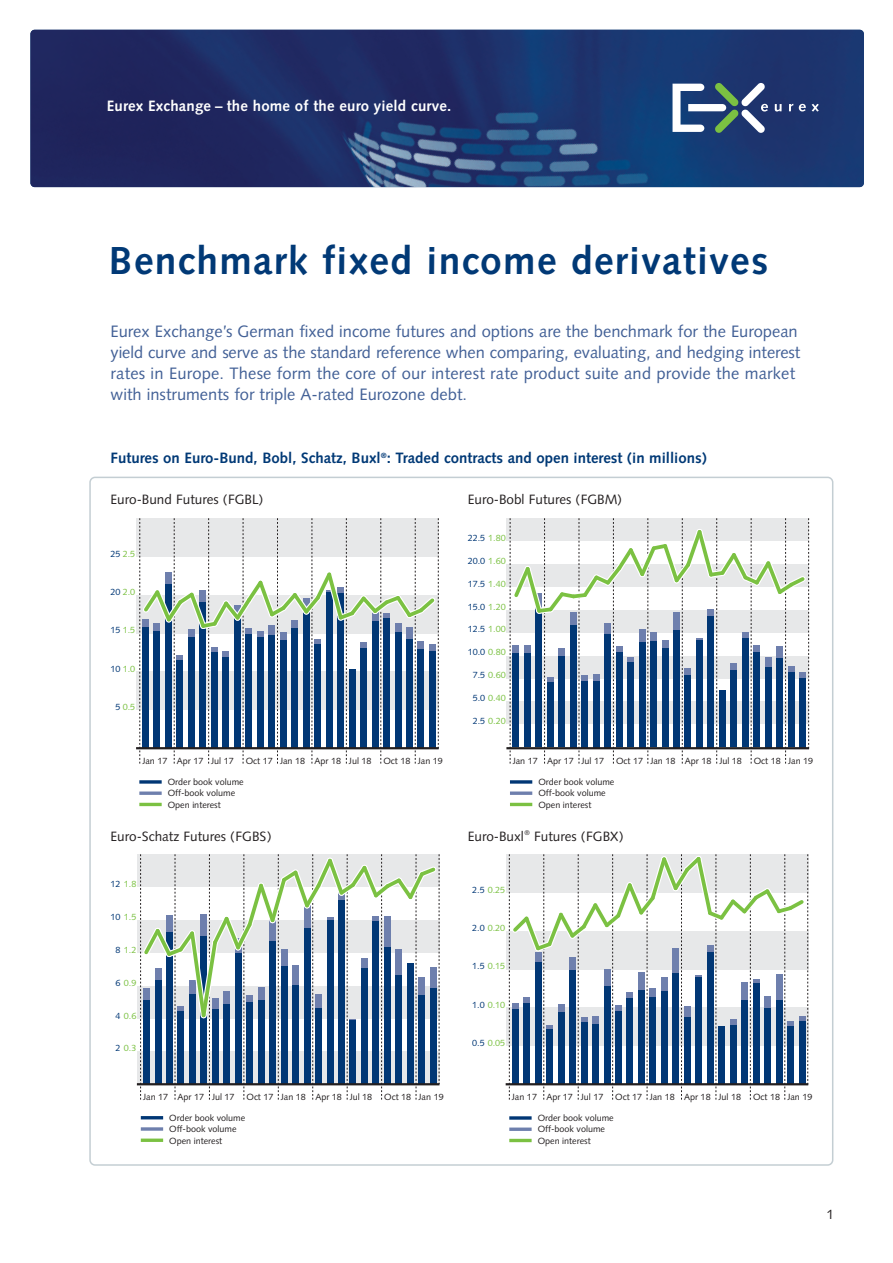
<style>
.page{position:relative;width:893px;height:1263px;background:#fff}
.page>*{position:absolute;margin:0;border:0;box-sizing:border-box;transform-origin:0 0}
.t1{font:700 39px "Syntax";letter-spacing:.035em;color:#013976}
.t2{font:16.5px/21px "Syntax";color:#426096}
.t3{font:700 15px "Syntax";color:#013976}
.t4{font:700 15px "Syntax";letter-spacing:.01em;color:#fff}
.t5{font:13.5px "Syntax";color:#231f20}
.t6{font:9px/11.2px "Syntax";color:#231f20}
.t7{font:9px "Syntax";color:#7bc142}
.t8{font:9px "Syntax";color:#013775}
.s1{color:#013775}
.s2{color:#7bc142}
</style>
<div class="page">
<svg style="left:89px;top:477px;width:744px;height:689px"></svg>
<svg style="left:139px;top:780px;width:23px;height:4px"></svg>
<svg style="left:139px;top:791px;width:23px;height:4px"></svg>
<hr style="left:139px;top:803px;width:23px;height:3px;background:#7bc142">
<svg style="left:138px;top:518px;width:303px;height:246px"></svg>
<hr style="left:136px;top:747px;width:303px;height:2px;background:#231f20">
<hr style="left:141px;top:1116px;width:22px;height:3px;background:#013775">
<svg style="left:141px;top:1127px;width:22px;height:4px"></svg>
<svg style="left:141px;top:1138px;width:22px;height:4px"></svg>
<svg style="left:138px;top:854px;width:303px;height:245px"></svg>
<hr style="left:137px;top:1083px;width:302px;height:2px;background:#231f20">
<svg style="left:509px;top:1116px;width:23px;height:4px"></svg>
<svg style="left:509px;top:1127px;width:23px;height:4px"></svg>
<hr style="left:509px;top:1139px;width:23px;height:3px;background:#7bc142">
<svg style="left:507px;top:854px;width:303px;height:246px"></svg>
<hr style="left:506px;top:1083px;width:302px;height:2px;background:#231f20">
<svg style="left:510px;top:780px;width:22px;height:4px"></svg>
<svg style="left:510px;top:791px;width:22px;height:4px"></svg>
<hr style="left:510px;top:803px;width:22px;height:3px;background:#7bc142">
<svg style="left:508px;top:518px;width:303px;height:246px"></svg>
<hr style="left:506px;top:747px;width:303px;height:2px;background:#231f20">
<img style="left:30px;top:30px;width:834px;height:157px;border-radius:4px">
<svg style="left:812px;top:104px;width:7px;height:8px"></svg>
<svg style="left:672px;top:83px;width:96px;height:50px"></svg>
<svg style="left:775px;top:104px;width:7px;height:8px"></svg>
<svg style="left:789px;top:104px;width:4px;height:7px"></svg>
<svg style="left:799px;top:104px;width:7px;height:8px"></svg>
<h3 class="t4" style="left:107px;top:100px;width:346px">Eurex Exchange – the home of the euro yield curve.</h3>
<h1 class="t1" style="left:109px;top:245px;width:661px">Benchmark fixed income derivatives</h1>
<p class="t2" style="left:111px;top:322px;width:691px">Eurex Exchange’s German fixed income futures and options are the benchmark for the European yield curve and serve as the standard reference when comparing, evaluating, and hedging interest rates in Europe. These form the core of our interest rate product suite and provide the market with instruments for triple A-rated Eurozone debt.</p>
<h3 class="t3" style="left:111px;top:452px;width:598px">Futures on Euro-Bund, Bobl, Schatz, Buxl<sup>®</sup>: Traded contracts and open interest (in millions)</h3>
<h3 class="t5" style="left:111px;top:494px;width:154px">Euro-Bund Futures (FGBL)</h3>
<h3 class="t5" style="left:468px;top:494px;width:156px">Euro-Bobl Futures (FGBM)</h3>
<p class="t7" style="left:111px;top:550px;width:26px"><span class="s1">25</span> 2.5</p>
<p class="t7" style="left:111px;top:588px;width:26px"><span class="s1">20</span> 2.0</p>
<p class="t7" style="left:111px;top:627px;width:26px"><span class="s1">15</span> 1.5</p>
<p class="t7" style="left:111px;top:665px;width:26px"><span class="s1">10</span> 1.0</p>
<p class="t7" style="left:116px;top:703px;width:21px"><span class="s1">5</span> 0.5</p>
<p class="t8" style="left:468px;top:534px;width:39px">22.5 <span class="s2">1.80</span></p>
<p class="t8" style="left:468px;top:557px;width:39px">20.0 <span class="s2">1.60</span></p>
<p class="t8" style="left:468px;top:580px;width:39px">17.5 <span class="s2">1.40</span></p>
<p class="t8" style="left:468px;top:603px;width:39px">15.0 <span class="s2">1.20</span></p>
<p class="t8" style="left:468px;top:626px;width:39px">12.5 <span class="s2">1.00</span></p>
<p class="t8" style="left:468px;top:648px;width:39px">10.0 <span class="s2">0.80</span></p>
<p class="t7" style="left:473px;top:671px;width:34px"><span class="s1">7.5</span> 0.60</p>
<p class="t7" style="left:473px;top:694px;width:34px"><span class="s1">5.0</span> 0.40</p>
<p class="t7" style="left:473px;top:717px;width:34px"><span class="s1">2.5</span> 0.20</p>
<p class="t6" style="left:142px;top:756px;width:93px">Jan 17 Apr 17 Jul 17</p>
<p class="t6" style="left:246px;top:756px;width:127px">Oct 17 Jan 18 Apr 18 Jul 18</p>
<p class="t6" style="left:383px;top:756px;width:61px">Oct 18 Jan 19</p>
<p class="t6" style="left:513px;top:756px;width:93px">Jan 17 Apr 17 Jul 17</p>
<p class="t6" style="left:616px;top:756px;width:127px">Oct 17 Jan 18 Apr 18 Jul 18</p>
<p class="t6" style="left:754px;top:756px;width:61px">Oct 18 Jan 19</p>
<p class="t6" style="left:168px;top:777px;width:77px">Order book volume<br>Off-book volume<br>Open interest</p>
<p class="t6" style="left:538px;top:777px;width:77px">Order book volume<br>Off-book volume<br>Open interest</p>
<h3 class="t5" style="left:111px;top:830px;width:162px">Euro-Schatz Futures (FGBS)</h3>
<h3 class="t5" style="left:468px;top:830px;width:157px">Euro-Buxl<sup>®</sup> Futures (FGBX)</h3>
<p class="t7" style="left:111px;top:880px;width:27px"><span class="s1">12</span> 1.8</p>
<p class="t7" style="left:111px;top:913px;width:27px"><span class="s1">10</span> 1.5</p>
<p class="t7" style="left:116px;top:946px;width:22px"><span class="s1">8</span> 1.2</p>
<p class="t7" style="left:116px;top:979px;width:22px"><span class="s1">6</span> 0.9</p>
<p class="t7" style="left:116px;top:1012px;width:22px"><span class="s1">4</span> 0.6</p>
<p class="t7" style="left:116px;top:1045px;width:22px"><span class="s1">2</span> 0.3</p>
<p class="t7" style="left:472px;top:886px;width:34px"><span class="s1">2.5</span> 0.25</p>
<p class="t7" style="left:472px;top:924px;width:34px"><span class="s1">2.0</span> 0.20</p>
<p class="t7" style="left:472px;top:963px;width:34px"><span class="s1">1.5</span> 0.15</p>
<p class="t7" style="left:472px;top:1001px;width:34px"><span class="s1">1.0</span> 0.10</p>
<p class="t7" style="left:472px;top:1039px;width:34px"><span class="s1">0.5</span> 0.05</p>
<p class="t6" style="left:143px;top:1091px;width:93px">Jan 17 Apr 17 Jul 17</p>
<p class="t6" style="left:246px;top:1091px;width:127px">Oct 17 Jan 18 Apr 18 Jul 18</p>
<p class="t6" style="left:384px;top:1091px;width:61px">Oct 18 Jan 19</p>
<p class="t6" style="left:512px;top:1092px;width:93px">Jan 17 Apr 17 Jul 17</p>
<p class="t6" style="left:615px;top:1092px;width:127px">Oct 17 Jan 18 Apr 18 Jul 18</p>
<p class="t6" style="left:753px;top:1092px;width:61px">Oct 18 Jan 19</p>
<p class="t6" style="left:169px;top:1113px;width:77px">Order book volume<br>Off-book volume<br>Open interest</p>
<p class="t6" style="left:538px;top:1113px;width:77px">Order book volume<br>Off-book volume<br>Open interest</p>
<h3 class="t5" style="left:826px;top:1209px;width:9px">1</h3>
</div>
